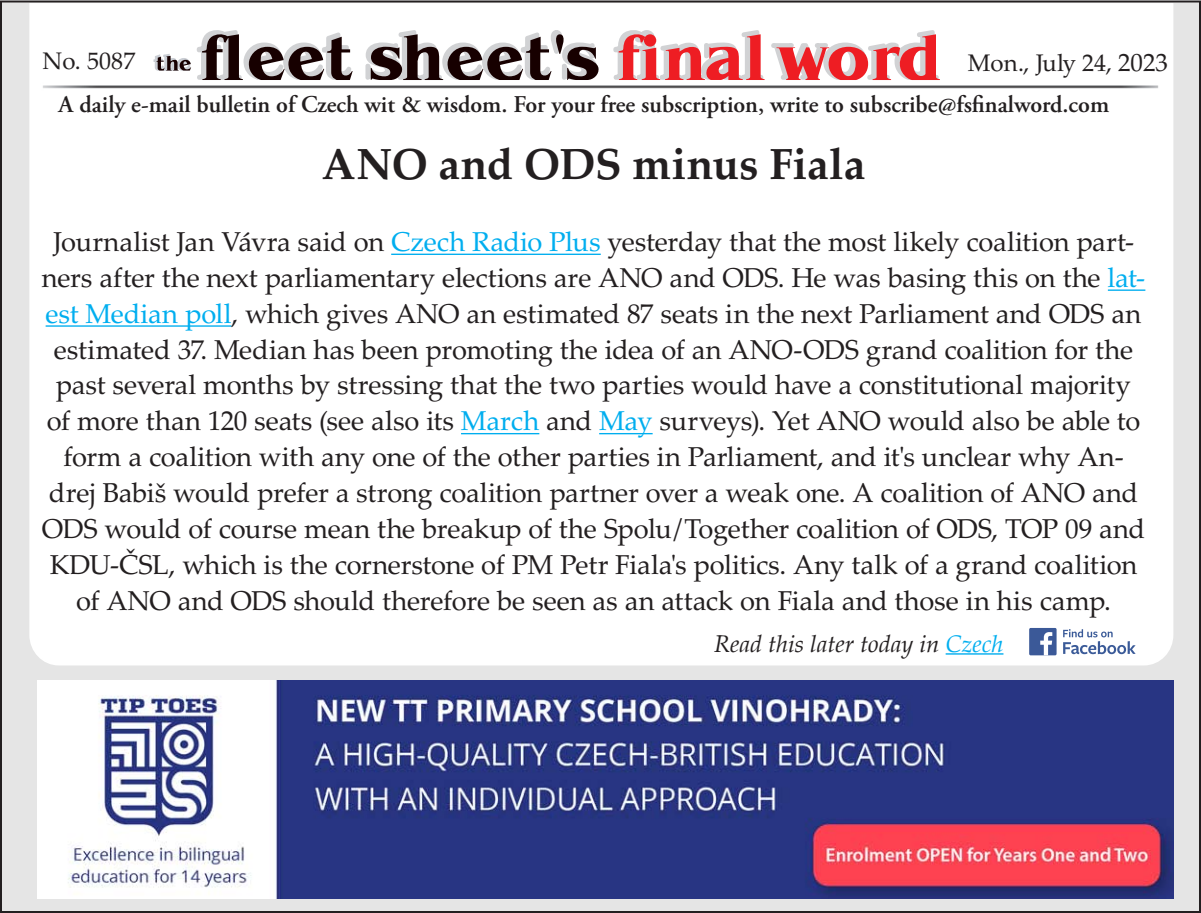
<style>
.page{position:relative;width:1201px;height:913px;background:#fff}
.page>*{position:absolute;margin:0;border:0;box-sizing:border-box;transform-origin:0 0}
.t1{font:700 43.6px "Palatino LTCE";letter-spacing:-.005em;color:#231f20}
.t2{font:27.2px/35.8px "Palatino LTCE";letter-spacing:-.01em;color:#231f20;text-align:center}
.t3{font:600 24px "Adobe Garamond Pro";color:#231f20}
.t4{font:italic 24px "Palatino";color:#231f20}
.t5{font:24px "Palatino LTCE";color:#231f20}
.s1{font-size:25px}
.s2{color:#00aeef}
</style>
<div class="page">
<div style="left:1px;top:1px;width:1198px;height:910px;background:#e5e5e5"></div>
<div style="left:28px;top:1px;width:1146px;height:665px;background:#fff"></div>
<img style="left:40px;top:83px;width:1120px;height:7px">
<svg style="left:153px;top:30px;width:446px;height:50px;background:#aaa3a4"></svg>
<svg style="left:611px;top:30px;width:328px;height:50px;background:#eda0a3"></svg>
<hr style="left:945px;top:653px;width:58px;height:1px;background:#00aeef">
<svg style="left:1062px;top:629px;width:73px;height:25px;background:#c8d1e2"></svg>
<div style="left:1028px;top:627px;width:28px;height:28px;background:#3b5998;border-radius:2px"></div>
<svg style="left:1040px;top:632px;width:12px;height:23px"></svg>
<hr style="left:391px;top:253px;width:209px;height:2px;background:#00aeef">
<hr style="left:1107px;top:289px;width:38px;height:2px;background:#00aeef">
<hr style="left:46px;top:325px;width:185px;height:1px;background:#00aeef">
<hr style="left:461px;top:433px;width:78px;height:1px;background:#00aeef">
<hr style="left:599px;top:433px;width:53px;height:1px;background:#00aeef">
<img style="left:37px;top:680px;width:1136px;height:218px">
<p class="t5" style="left:42px;top:47px;width:94px">No. 5087</p>
<p class="t5" style="left:967px;top:49px;width:202px">Mon., July 24, <span class="s1">2023</span></p>
<p class="t3" style="left:59px;top:90px;width:1051px">A daily e-mail bulletin of Czech wit &amp; wisdom. For your free subscription, write to subscribe@fsfinalword.com</p>
<p class="t1" style="left:322px;top:138px;width:545px">ANO and ODS minus Fiala</p>
<p class="t2" style="left:42px;top:224px;width:1104px">Journalist Jan Vávra said on <span class="s2">Czech Radio Plus</span> yesterday that the most likely coalition part&shy;ners after the next parliamentary elections are ANO and ODS. He was basing this on the <span class="s2">lat&shy;est Median poll</span>, which gives ANO an estimated 87 seats in the next Parliament and ODS an estimated 37. Median has been promoting the idea of an ANO-ODS grand coalition for the past several months by stressing that the two parties would have a constitutional majority of more than 120 seats (see also its <span class="s2">March</span> and <span class="s2">May</span> surveys). Yet ANO would also be able to form a coalition with any one of the other parties in Parliament, and it's unclear why An&shy;drej Babiš would prefer a strong coalition partner over a weak one. A coalition of ANO and ODS would of course mean the breakup of the Spolu/Together coalition of ODS, TOP 09 and KDU-ČSL, which is the cornerstone of PM Petr Fiala's politics. Any talk of a grand coalition of ANO and ODS should therefore be seen as an attack on Fiala and those in his camp.</p>
<p class="t4" style="left:714px;top:623px;width:291px">Read this later today in <span class="s2">Czech</span></p>
</div>
